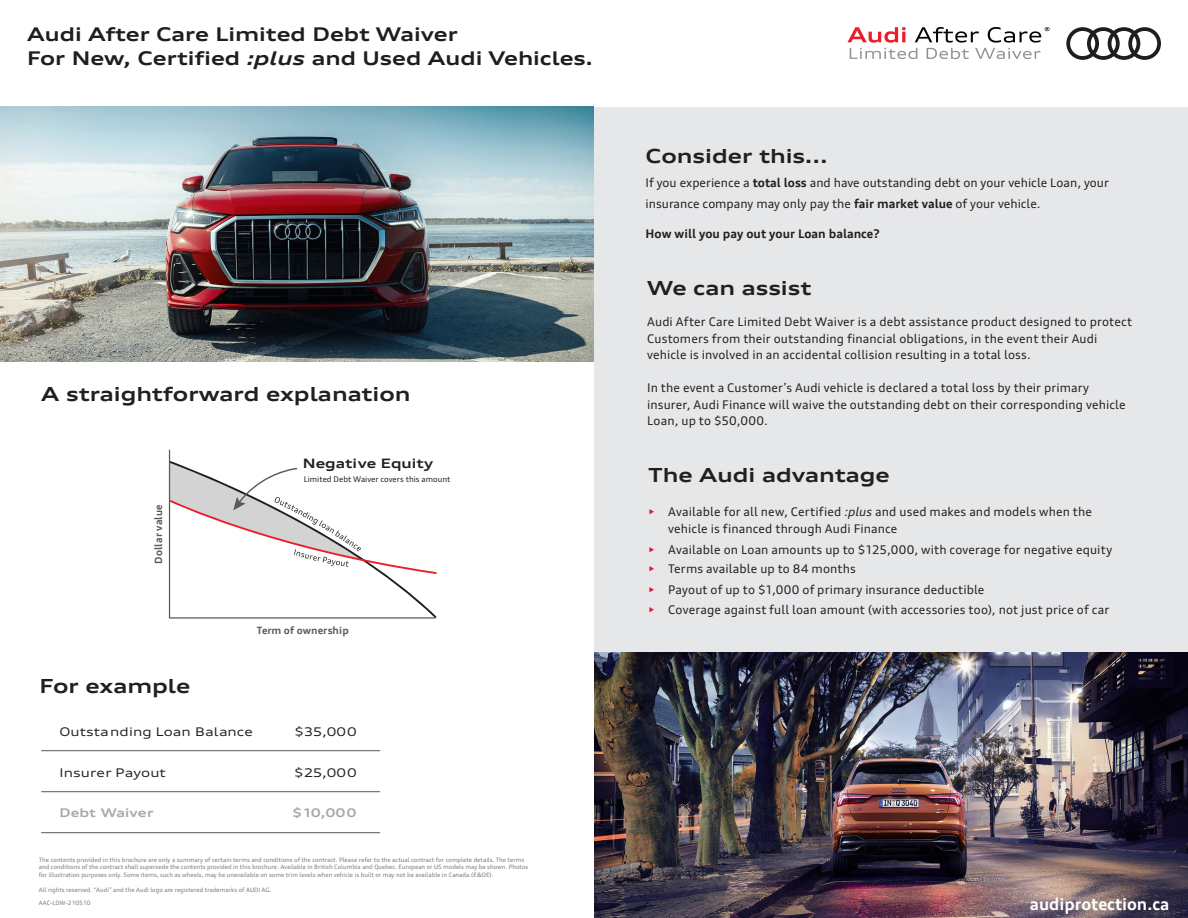
<style>
.page{position:relative;width:1188px;height:918px;background:#fff}
.page>*{position:absolute;margin:0;border:0;box-sizing:border-box;transform-origin:0 0}
.t1{font:700 expanded 19.5px "Audi Type";color:#231f20}
.t2{font:700 expanded 18.9px "Audi Type";color:#201d1e}
.t3{font:700 16.5px "Audi Type";color:#fff}
.t4{font:700 expanded 13.05px "Audi Type";color:#231f20}
.Body{font:12px/16.5px "Audi Type";letter-spacing:.01em;color:#231f20}
.t5{font:expanded 12px "Audi Type";color:#231f20}
.Body-2{font:700 12px "Audi Type";color:#231f20}
.t6{font:700 expanded 12px "Audi Type";color:#a8a9ad}
.t7{font:700 10.2px "Audi Type";color:#585a5c}
.t8{font:700 10.05px "Audi Type";color:#585a5c}
.t9{font:7.8px "Audi Type";color:#231f20}
.Resources{font:6px/7.5px "Audi Type";color:#797a7c}
.s1{font-style:italic}
.s2{font-weight:700}
.s3{color:#e21736}
</style>
<div class="page">
<div style="left:594px;top:107px;width:594px;height:570px;background:#e6e7e9"></div>
<img style="left:594px;top:652px;width:594px;height:266px">
<img style="left:0;top:107px;width:594px;height:255px">
<svg style="left:1066px;top:27px;width:95px;height:33px"></svg>
<svg style="left:847px;top:27px;width:203px;height:32px"></svg>
<hr style="left:41px;top:750px;width:339px;height:1px;background:#57585a">
<hr style="left:41px;top:791px;width:339px;height:1px;background:#57585a">
<hr style="left:41px;top:832px;width:339px;height:1px;background:#57585a">
<svg style="left:169px;top:450px;width:267px;height:169px"></svg>
<svg style="left:169px;top:461px;width:268px;height:157px"></svg>
<p class="t2" style="left:27px;top:23px;width:432px">Audi After Care Limited Debt Waiver</p>
<p class="t2" style="left:27px;top:47px;width:567px">For New, Certified <span class="s1">:plus</span> and Used Audi Vehicles.</p>
<p class="t1" style="left:41px;top:382px;width:371px">A straightforward explanation</p>
<p class="t7" style="left:152px;top:564px;width:60px;rotate:-90deg">Dollar value</p>
<p class="t4" style="left:303px;top:455px;width:132px">Negative Equity</p>
<p class="t9" style="left:304px;top:474px;width:148px">Limited Debt Waiver covers this amount</p>
<p class="t8" style="left:257px;top:624px;width:94px">Term of ownership</p>
<p class="t1" style="left:40px;top:674px;width:152px">For example</p>
<p class="t5" style="left:60px;top:725px;width:195px">Outstanding Loan Balance</p>
<p class="t5" style="left:294px;top:725px;width:64px">$35,000</p>
<p class="t5" style="left:60px;top:765px;width:108px">Insurer Payout</p>
<p class="t5" style="left:294px;top:765px;width:64px">$25,000</p>
<p class="t6" style="left:60px;top:806px;width:95px">Debt Waiver</p>
<p class="t6" style="left:292px;top:806px;width:66px">$10,000</p>
<p class="Resources" style="left:39px;top:856px;width:491px">The contents provided in this brochure are only a summary of certain terms and conditions of the contract. Please refer to the actual contract for complete details. The terms and conditions of the contract shall supersede the contents provided in this brochure. Available in British Columbia and Quebec. European or US models may be shown. Photos for illustration purposes only. Some items, such as wheels, may be unavailable on some trim levels when vehicle is built or may not be available in Canada.(E&amp;OE).</p>
<p class="Resources" style="left:39px;top:886px;width:234px">All rights reserved. “Audi” and the Audi logo are registered trademarks of AUDI AG.</p>
<p class="Resources" style="left:39px;top:899px;width:53px">AAC-LDW-210510</p>
<p class="t1" style="left:646px;top:144px;width:184px">Consider this...</p>
<p class="Body" style="left:646px;top:172px;width:465px;line-height:21px">If you experience a <span class="s2">total loss</span> and have outstanding debt on your vehicle Loan, your insurance company may only pay the <span class="s2">fair market value</span> of your vehicle.</p>
<p class="Body-2" style="left:646px;top:226px;width:236px">How will you pay out your Loan balance?</p>
<p class="t1" style="left:647px;top:276px;width:166px">We can assist</p>
<p class="Body" style="left:647px;top:313px;width:487px">Audi After Care Limited Debt Waiver is a debt assistance product designed to protect<br>Customers from their outstanding financial obligations, in the event their Audi vehicle is involved in an accidental collision resulting in a total loss.</p>
<p class="Body" style="left:647px;top:379px;width:480px">In the event a Customer’s Audi vehicle is declared a total loss by their primary insurer, Audi Finance will waive the outstanding debt on their corresponding vehicle<br>Loan, up to $50,000.</p>
<p class="t1" style="left:648px;top:463px;width:243px">The Audi advantage</p>
<p class="Body" style="left:668px;top:504px;width:425px;text-indent:-20px"><span class="s3">►</span> Available for all new, Certified <span class="s1">:plus</span> and used makes and models when the vehicle is financed through Audi Finance</p>
<p class="Body" style="left:648px;top:541px;width:466px"><span class="s3">►</span> Available on Loan amounts up to $125,000, with coverage for negative equity</p>
<p class="Body" style="left:648px;top:561px;width:209px"><span class="s3">►</span> Terms available up to 84 months</p>
<p class="Body" style="left:648px;top:582px;width:338px"><span class="s3">►</span> Payout of up to $1,000 of primary insurance deductible</p>
<p class="Body" style="left:648px;top:601px;width:463px"><span class="s3">►</span> Coverage against full loan amount (with accessories too), not just price of car</p>
<p class="t3" style="left:1030px;top:894px;width:141px">audiprotection.ca</p>
</div>
